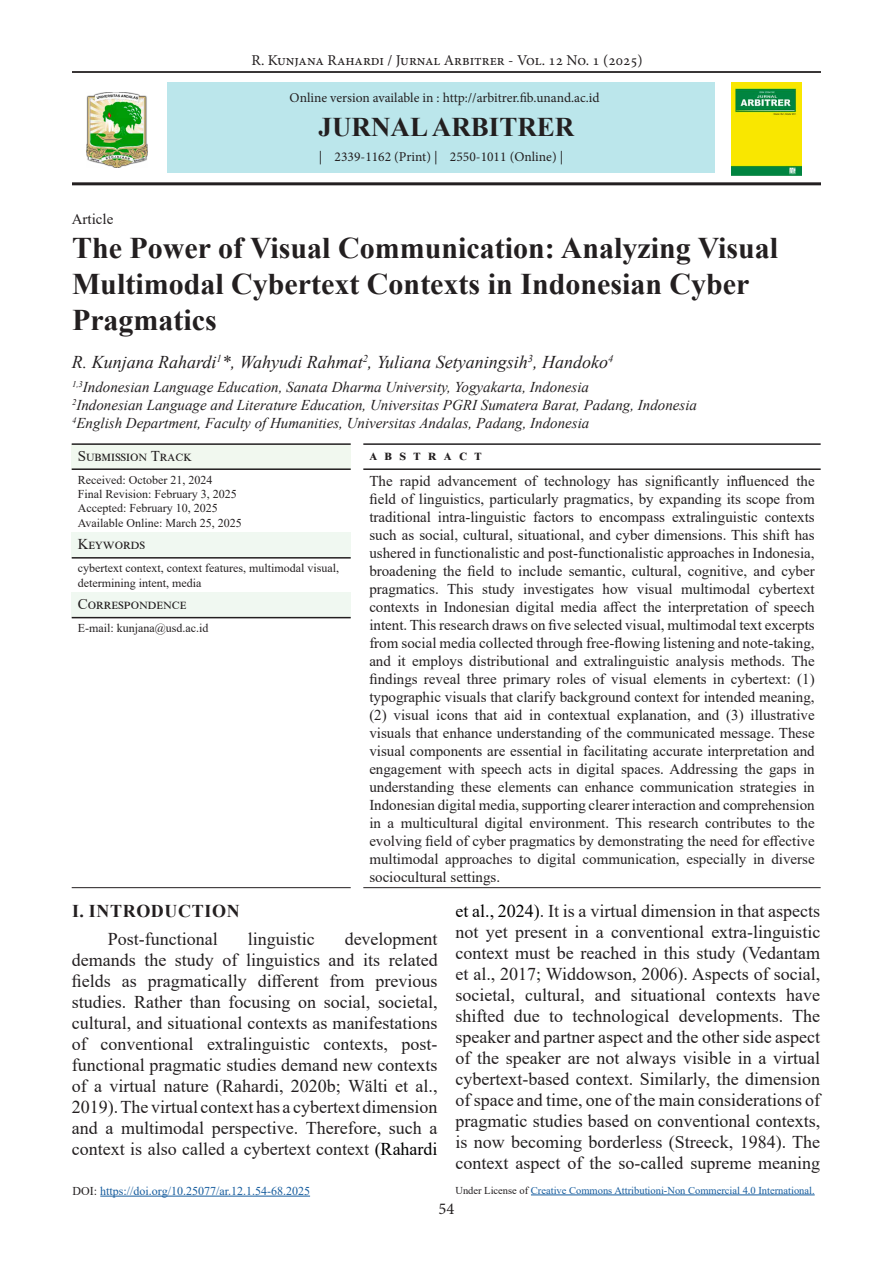
<style>
.page{position:relative;width:893px;height:1263px;background:#fff}
.page>*{position:absolute;margin:0;border:0;box-sizing:border-box;transform-origin:0 0}
.t1{font:700 30px/36px "Times New Roman";color:#231f20}
.t2{font:700 27px "Times New Roman";color:#231f20}
.t3{font:18px/21px "Times New Roman";color:#231f20;text-align:justify}
.Author{font:italic 18px "Times New Roman";color:#231f20}
.Header_1{font:700 18px "Times New Roman";letter-spacing:.035em;color:#231f20}
.t4{font:16.5px "Minion Pro";color:#231f20}
.Abstract{font:15px/18px "Times New Roman";color:#231f20;text-align:justify}
.Affiliation{font:italic 15px "Times New Roman";color:#231f20}
.t5{font:15px "Minion Pro";color:#231f20}
.Abstract_Table{font:15px "Times New Roman";letter-spacing:.035em;color:#231f20}
.Abstract_Table-2{font:15px "Times New Roman";letter-spacing:.08em;color:#231f20}
.Abstract_Table-3{font:700 15px "Times New Roman";color:#231f20}
.t6{font:13.5px "Minion Pro";color:#231f20}
.Abstract_table_descr{font:12px/14.4px "Times New Roman";color:#231f20}
.t7{font:12px "Times New Roman";color:#175d9e}
.t8{font:10.5px "Times New Roman";color:#175d9e}
.s1{color:#000}
.s2{color:#231f20}
</style>
<div class="page">
<hr style="left:72px;top:71px;width:749px;height:1px;background:#231f20">
<img style="left:731px;top:82px;width:70px;height:94px">
<img style="left:86px;top:93px;width:61px;height:75px">
<hr style="left:72px;top:182px;width:749px;height:3px;background:#231f20">
<hr style="left:72px;top:72px;width:749px;height:1px;background:#231f20">
<div style="left:167px;top:82px;width:548px;height:91px;background:#bbe6eb"></div>
<div style="left:72px;top:444px;width:279px;height:25px;background:#f1f8ef"></div>
<div style="left:72px;top:533px;width:279px;height:25px;background:#f0f8f1"></div>
<div style="left:72px;top:592px;width:279px;height:26px;background:#f0f8f1"></div>
<hr style="left:72px;top:443px;width:279px;height:2px;background:#231f20">
<hr style="left:363px;top:443px;width:458px;height:2px;background:#231f20">
<hr style="left:72px;top:468px;width:279px;height:2px;background:#231f20">
<hr style="left:363px;top:468px;width:458px;height:2px;background:#231f20">
<hr style="left:72px;top:557px;width:279px;height:2px;background:#231f20">
<hr style="left:72px;top:617px;width:279px;height:1px;background:#231f20">
<hr style="left:363px;top:887px;width:458px;height:1px;background:#231f20">
<hr style="left:72px;top:887px;width:279px;height:1px;background:#231f20">
<hr style="left:531px;top:1195px;width:284px;height:1px;background:#175d9e">
<hr style="left:100px;top:1196px;width:210px;height:1px;background:#175d9e">
<p class="t5" style="left:252px;top:50px;width:393px">R. Kunjana Rahardi / Jurnal Arbitrer - Vol. 12 No. 1 (2025)</p>
<p class="t6" style="left:290px;top:89px;width:312px">Online version available in : http://arbitrer.fib.unand.ac.id</p>
<p class="t2" style="left:319px;top:108px;width:257px">JURNAL ARBITRER</p>
<p class="t6" style="left:319px;top:148px;width:246px">| 2339-1162 (Print) | 2550-1011 (Online) |</p>
<p class="Abstract" style="left:72px;top:209px;width:43px">Article</p>
<p class="t1" style="left:72px;top:229px;width:708px">The Power of Visual Communication: Analyzing Visual<br>Multimodal Cybertext Contexts in Indonesian Cyber<br>Pragmatics</p>
<p class="Author" style="left:72px;top:349px;width:543px">R. Kunjana Rahardi<sup>1</sup>*, Wahyudi Rahmat<sup>2</sup>, Yuliana Setyaningsih<sup>3</sup>, Handoko<sup>4</sup></p>
<p class="Affiliation" style="left:72px;top:377px;width:519px"><sup>1,3</sup>Indonesian Language Education, Sanata Dharma University, Yogyakarta, Indonesia</p>
<p class="Affiliation" style="left:72px;top:395px;width:627px"><sup>2</sup>Indonesian Language and Literature Education, Universitas PGRI Sumatera Barat, Padang, Indonesia</p>
<p class="Affiliation" style="left:72px;top:413px;width:519px"><sup>4</sup>English Department, Faculty of Humanities, Universitas Andalas, Padang, Indonesia</p>
<p class="Abstract_Table" style="left:78px;top:445px;width:115px">Submission Track</p>
<p class="Abstract_Table-3" style="left:369px;top:444px;width:114px">A B S T R A C T</p>
<p class="Abstract_table_descr" style="left:78px;top:472px;width:136px">Received: October 21, 2024</p>
<p class="Abstract_table_descr" style="left:78px;top:486px;width:161px">Final Revision: February 3, 2025</p>
<p class="Abstract_table_descr" style="left:78px;top:501px;width:141px">Accepted: February 10, 2025</p>
<p class="Abstract_table_descr" style="left:78px;top:515px;width:166px">Available Online: March 25, 2025</p>
<p class="Abstract" style="left:369px;top:471px;width:447px">The rapid advancement of technology has significantly influenced the field of linguistics, particularly pragmatics, by expanding its scope from traditional intra-linguistic factors to encompass extralinguistic contexts such as social, cultural, situational, and cyber dimensions. This shift has ushered in functionalistic and post-functionalistic approaches in Indonesia, broadening the field to include semantic, cultural, cognitive, and cyber pragmatics. This study investigates how visual multimodal cybertext contexts in Indonesian digital media affect the interpretation of speech intent. This research draws on five selected visual, multimodal text excerpts from social media collected through free-flowing listening and note-taking, and it employs distributional and extralinguistic analysis methods. The findings reveal three primary roles of visual elements in cybertext: (1) typographic visuals that clarify background context for intended meaning, (2) visual icons that aid in contextual explanation, and (3) illustrative visuals that enhance understanding of the communicated message. These visual components are essential in facilitating accurate interpretation and engagement with speech acts in digital spaces. Addressing the gaps in understanding these elements can enhance communication strategies in Indonesian digital media, supporting clearer interaction and comprehension in a multicultural digital environment. This research contributes to the evolving field of cyber pragmatics by demonstrating the need for effective multimodal approaches to digital communication, especially in diverse sociocultural settings.</p>
<p class="Abstract_Table" style="left:78px;top:533px;width:69px">Keywords</p>
<p class="Abstract_table_descr" style="left:78px;top:560px;width:263px">cybertext context, context features, multimodal visual, determining intent, media</p>
<p class="Abstract_Table-2" style="left:78px;top:593px;width:110px">Correspondence</p>
<p class="Abstract_table_descr" style="left:78px;top:620px;width:132px">E-mail: kunjana@usd.ac.id</p>
<p class="Header_1" style="left:72px;top:898px;width:169px">I. INTRODUCTION</p>
<p class="t3" style="left:108px;top:928px;width:111px">Post-functional</p>
<p class="t3" style="left:248px;top:928px;width:69px">linguistic</p>
<p class="t3" style="left:72px;top:928px;width:367px;text-indent:273px">development demands the study of linguistics and its related fields as pragmatically different from previous studies. Rather than focusing on social, societal, cultural, and situational contexts as manifestations of conventional extralinguistic contexts, post&shy;functional pragmatic studies demand new contexts of a virtual nature (Rahardi, 2020b; Wälti et al., 2019). The virtual context has a cybertext dimension and a multimodal perspective. Therefore, such a context is also called a cybertext context <span class="s1">(Rahardi</span></p>
<p class="t3" style="left:455px;top:900px;width:366px"><span class="s1">et al., 2024)</span>. It is a virtual dimension in that aspects not yet present in a conventional extra-linguistic context must be reached in this study (Vedantam et al., 2017; Widdowson, 2006). Aspects of social, societal, cultural, and situational contexts have shifted due to technological developments. The speaker and partner aspect and the other side aspect of the speaker are not always visible in a virtual cybertext-based context. Similarly, the dimension of space and time, one of the main considerations of pragmatic studies based on conventional contexts, is now becoming borderless (Streeck, 1984). The context aspect of the so-called supreme meaning</p>
<p class="t7" style="left:73px;top:1182px;width:239px"><span class="s2">DOI:</span> https://doi.org/10.25077/ar.12.1.54-68.2025</p>
<p class="t8" style="left:455px;top:1183px;width:361px"><span class="s2">Under License of</span> Creative Commons Attributioni-Non Commercial 4.0 International.</p>
<p class="t4" style="left:439px;top:1197px;width:17px">54</p>
</div>
